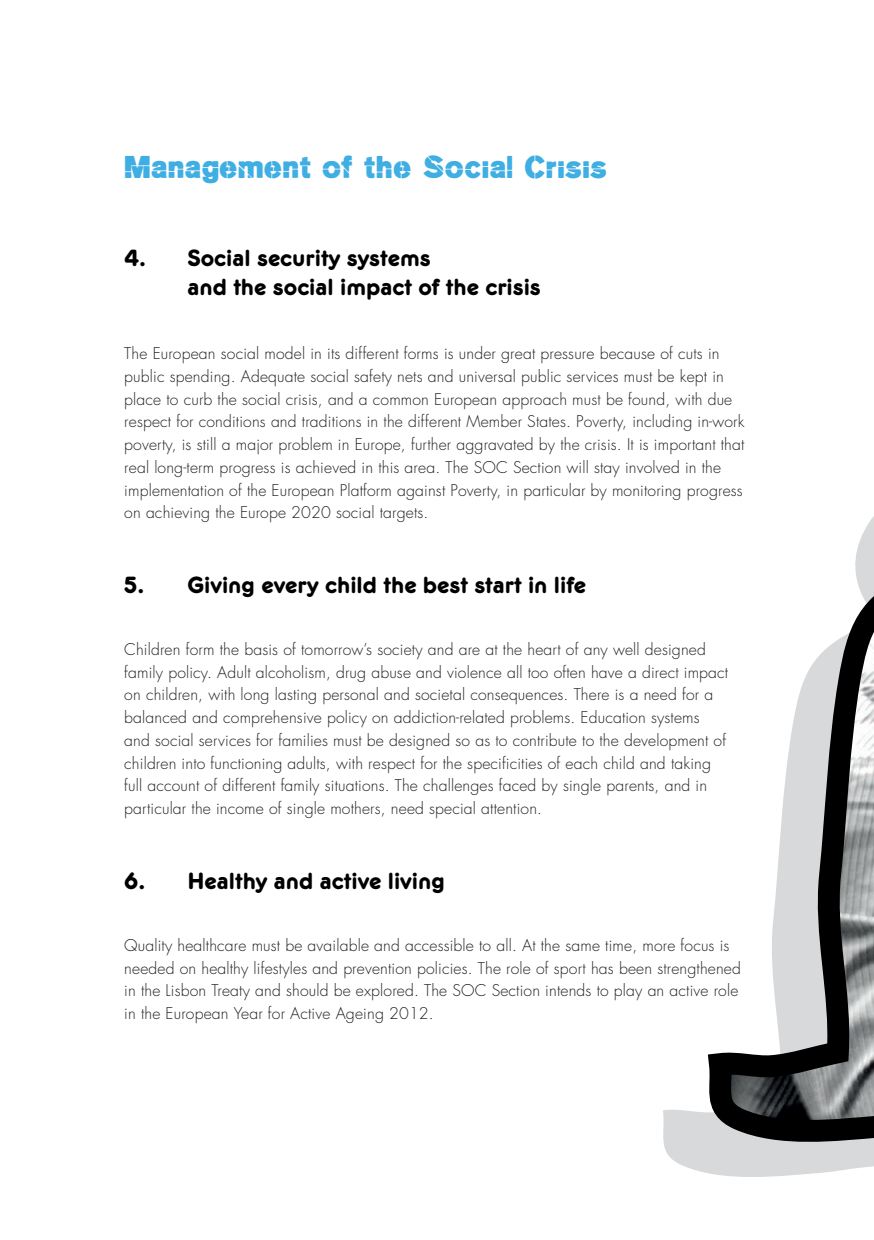
<style>
.page{position:relative;width:874px;height:1240px;background:#fff}
.page>*{position:absolute;margin:0;border:0;box-sizing:border-box;transform-origin:0 0}
.t1{font:900 31.5px "MK Stencilsans";color:#3faee2}
.t2{font:24.5px/29.4px "Frankfurter Medium Plain";color:#000001}
.t3{font:300 15.75px/22.8px "Futura";letter-spacing:.01em;color:#231f20}
</style>
<div class="page">
<svg style="left:663px;top:1109px;width:186px;height:68px;fill:#d7d9da"></svg>
<svg style="left:695px;top:517px;width:178px;height:652px"></svg>
<h1 class="t1" style="left:124px;top:149px;width:484px">Management of the Social Crisis</h1>
<h2 class="t2" style="left:187px;top:243px;width:355px;text-indent:-63px">4. Social security systems<br>and the social impact of the crisis</h2>
<p class="t3" style="left:124px;top:342px;width:621px">The European social model in its different forms is under great pressure because of cuts in public spending. Adequate social safety nets and universal public services must be kept in place to curb the social crisis, and a common European approach must be found, with due respect for conditions and traditions in the different Member States. Poverty, including in-work poverty, is still a major problem in Europe, further aggravated by the crisis. It is important that real long-term progress is achieved in this area. The SOC Section will stay involved in the implementation of the European Platform against Poverty, in particular by monitoring progress on achieving the Europe 2020 social targets.</p>
<h2 class="t2" style="left:124px;top:570px;width:463px">5. Giving every child the best start in life</h2>
<p class="t3" style="left:124px;top:638px;width:605px">Children form the basis of tomorrow’s society and are at the heart of any well designed family policy. Adult alcoholism, drug abuse and violence all too often have a direct impact on children, with long lasting personal and societal consequences. There is a need for a balanced and comprehensive policy on addiction-related problems. Education systems and social services for families must be designed so as to contribute to the development of children into functioning adults, with respect for the specificities of each child and taking full account of different family situations. The challenges faced by single parents, and in particular the income of single mothers, need special attention.</p>
<h2 class="t2" style="left:124px;top:866px;width:322px">6. Healthy and active living</h2>
<p class="t3" style="left:124px;top:934px;width:618px">Quality healthcare must be available and accessible to all. At the same time, more focus is needed on healthy lifestyles and prevention policies. The role of sport has been strengthened in the Lisbon Treaty and should be explored. The SOC Section intends to play an active role in the European Year for Active Ageing 2012.</p>
</div>
